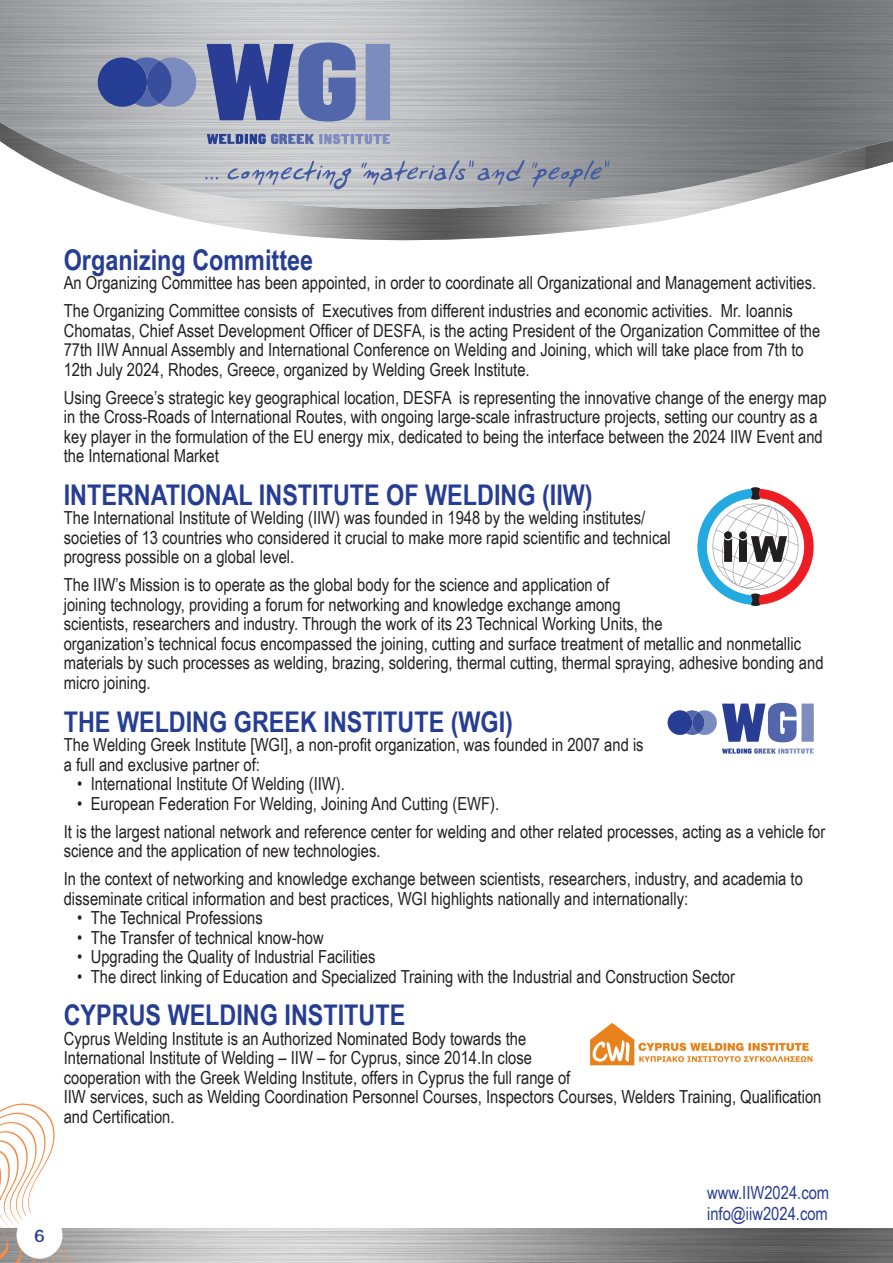
<style>
.page{position:relative;width:893px;height:1263px;background:#fff}
.page>*{position:absolute;margin:0;border:0;box-sizing:border-box;transform-origin:0 0}
.t1{font:700 28.5px "Arial Narrow";color:#263d94}
.t2{font:700 18.6px "PF Aqua";color:#263d94}
.t3{font:18px/19.5px "Arial Narrow";color:#231f20}
.t4{font:18px/21.6px "Arial Narrow";color:#293d94}
</style>
<div class="page">
<img style="left:87px;top:1229px;width:806px;height:34px">
<svg style="left:209px;top:223px;width:438px;height:18px"></svg>
<img style="left:0;top:0;width:893px;height:223px">
<div style="left:366px;top:44px;width:24px;height:76px;background:#7d8cbf"></div>
<svg style="left:207px;top:43px;width:149px;height:79px;background:#6372ab"></svg>
<svg style="left:98px;top:55px;width:102px;height:57px;background:#6574aa"></svg>
<svg style="left:207px;top:134px;width:183px;height:11px;background:#8792b9"></svg>
<svg style="left:532px;top:160px;width:77px;height:27px;background:#888f9f"></svg>
<svg style="left:227px;top:160px;width:125px;height:29px;background:#b4b9c7"></svg>
<svg style="left:361px;top:160px;width:164px;height:25px;background:#a2a8b7"></svg>
<svg style="left:205px;top:177px;width:13px;height:2px"></svg>
<svg style="left:0;top:1103px;width:87px;height:160px"></svg>
<div style="left:17px;top:1211px;width:45px;height:48px;background:#fff;border-radius:50%"></div>
<svg style="left:697px;top:487px;width:117px;height:119px"></svg>
<div style="left:739px;top:531px;width:8px;height:8px;background:#231f20;border-radius:50%"></div>
<img style="left:590px;top:1022px;width:223px;height:44px">
<div style="left:801px;top:703px;width:13px;height:39px;background:#7d8cbf"></div>
<svg style="left:668px;top:703px;width:129px;height:39px"></svg>
<svg style="left:722px;top:748px;width:92px;height:6px"></svg>
<p class="t1" style="left:64px;top:238px;width:251px">Organizing Committee</p>
<p class="t3" style="left:64px;top:272px;width:754px">An Organizing Committee has been appointed, in order to coordinate all Organizational and Management activities.</p>
<p class="t3" style="left:64px;top:300px;width:758px">The Organizing Committee consists of Executives from different industries and economic activities. Mr. Ioannis Chomatas, Chief Asset Development Officer of DESFA, is the acting President of the Organization Committee of the 77th IIW Annual Assembly and International Conference on Welding and Joining, which will take place from 7th to 12th July 2024, Rhodes, Greece, organized by Welding Greek Institute.</p>
<p class="t3" style="left:64px;top:387px;width:764px">Using Greece’s strategic key geographical location, DESFA is representing the innovative change of the energy map in the Cross-Roads of International Routes, with ongoing large-scale infrastructure projects, setting our country as a key player in the formulation of the EU energy mix, dedicated to being the interface between the 2024 IIW Event and the International Market</p>
<p class="t1" style="left:64px;top:473px;width:530px">INTERNATIONAL INSTITUTE OF WELDING (IIW)</p>
<p class="t3" style="left:64px;top:507px;width:609px">The International Institute of Welding (IIW) was founded in 1948 by the welding institutes/ societies of 13 countries who considered it crucial to make more rapid scientific and technical progress possible on a global level.</p>
<p class="t3" style="left:64px;top:574px;width:761px">The IIW’s Mission is to operate as the global body for the science and application of<br>joining technology, providing a forum for networking and knowledge exchange among<br>scientists, researchers and industry. Through the work of its 23 Technical Working Units, the<br>organization’s technical focus encompassed the joining, cutting and surface treatment of metallic and nonmetallic materials by such processes as welding, brazing, soldering, thermal cutting, thermal spraying, adhesive bonding and micro joining.</p>
<p class="t1" style="left:64px;top:700px;width:451px">THE WELDING GREEK INSTITUTE (WGI)</p>
<p class="t3" style="left:64px;top:734px;width:581px">The Welding Greek Institute [WGI], a non-profit organization, was founded in 2007 and is a full and exclusive partner of:</p>
<p class="t3" style="left:77px;top:773px;width:269px">• International Institute Of Welding (IIW).</p>
<p class="t3" style="left:77px;top:793px;width:423px">• European Federation For Welding, Joining And Cutting (EWF).</p>
<p class="t3" style="left:64px;top:821px;width:763px">It is the largest national network and reference center for welding and other related processes, acting as a vehicle for science and the application of new technologies.</p>
<p class="t3" style="left:64px;top:868px;width:741px">In the context of networking and knowledge exchange between scientists, researchers, industry, and academia to disseminate critical information and best practices, WGI highlights nationally and internationally:</p>
<p class="t3" style="left:77px;top:907px;width:187px">• The Technical Professions</p>
<p class="t3" style="left:77px;top:927px;width:248px">• The Transfer of technical know-how</p>
<p class="t3" style="left:77px;top:946px;width:300px">• Upgrading the Quality of Industrial Facilities</p>
<p class="t3" style="left:77px;top:966px;width:659px">• The direct linking of Education and Specialized Training with the Industrial and Construction Sector</p>
<p class="t1" style="left:64px;top:994px;width:343px">CYPRUS WELDING INSTITUTE</p>
<p class="t3" style="left:64px;top:1028px;width:759px">Cyprus Welding Institute is an Authorized Nominated Body towards the<br>International Institute of Welding – IIW – for Cyprus, since 2014.In close<br>cooperation with the Greek Welding Institute, offers in Cyprus the full range of<br>IIW services, such as Welding Coordination Personnel Courses, Inspectors Courses, Welders Training, Qualification and Certification.</p>
<p class="t2" style="left:35px;top:1226px;width:11px">6</p>
<p class="t4" style="left:707px;top:1181px;width:124px">www.IIW2024.com info@iiw2024.com</p>
</div>
